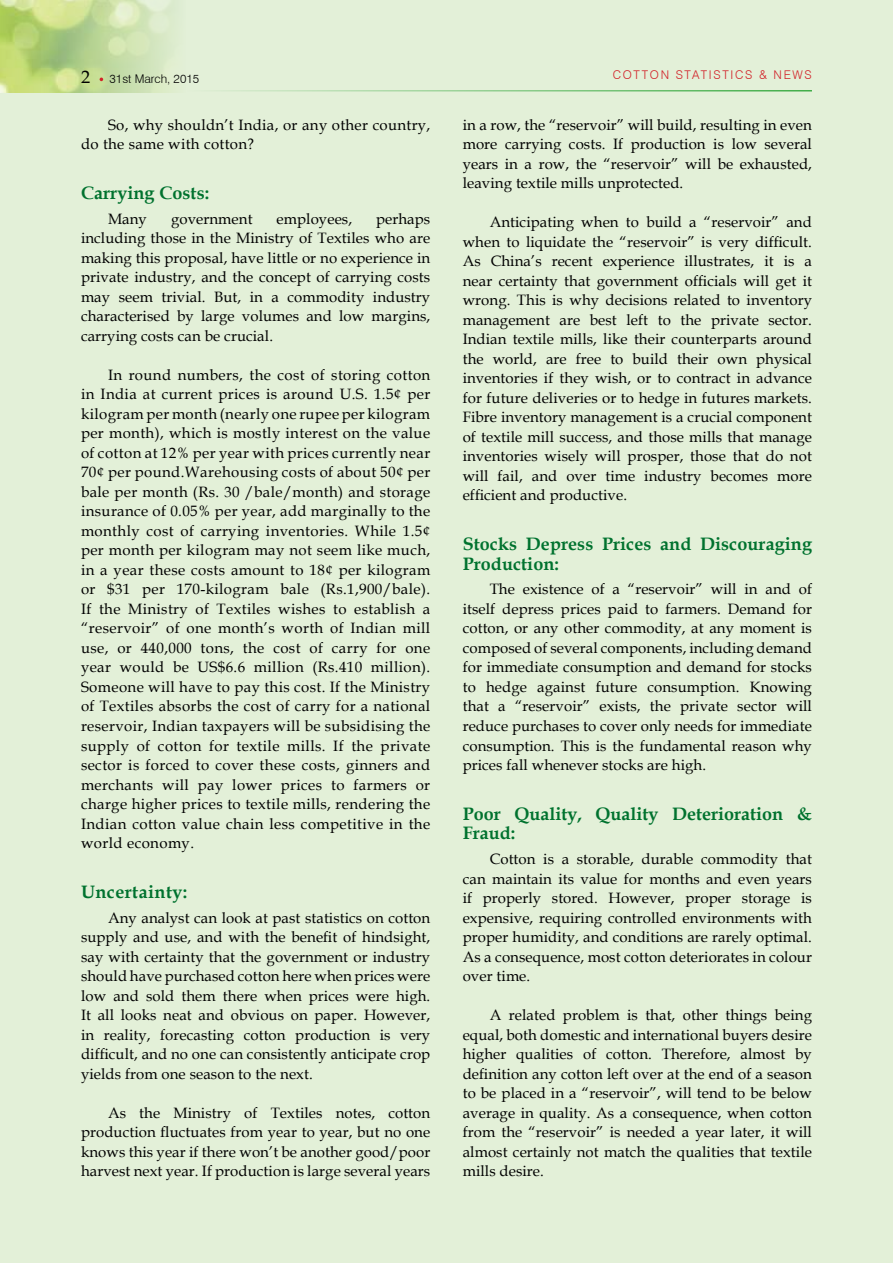
<style>
.page{position:relative;width:893px;height:1263px;background:#e3f0d8}
.page>*{position:absolute;margin:0;border:0;box-sizing:border-box;transform-origin:0 0}
.t1{font:700 18px/19.5px "Book Antiqua";letter-spacing:.005em;color:#00722e}
.t2{font:700 18px "Book Antiqua";letter-spacing:.025em;color:#00722e}
.t3{font:18px "Book Antiqua";color:#000}
.t4{font:15px/19.5px "Book Antiqua";letter-spacing:.005em;color:#000;text-align:justify}
.t5{font:300 12px "Swiss 721 BT";letter-spacing:.14em;color:#d2232a}
.t6{font:300 12px "Swiss 721 BT";color:#000}
</style>
<div class="page">
<img style="left:0;top:0;width:175px;height:93px">
<hr style="left:186px;top:90px;width:626px;height:2px;background:#41ad49">
<p class="t3" style="left:81px;top:64px;width:10px">2</p>
<p class="t6" style="left:110px;top:71px;width:91px">31ST MARCH, 2015</p>
<p class="t5" style="left:613px;top:67px;width:132px">COTTON STATISTICS</p>
<p class="t5" style="left:759px;top:67px;width:53px">&amp; N EWS</p>
<p class="t4" style="left:81px;top:115px;width:351px;text-indent:27px">So, why shouldn’t India, or any other country, do the same with cotton?</p>
<p class="t1" style="left:81px;top:183px;width:130px">Carrying Costs:</p>
<p class="t4" style="left:108px;top:209px;width:40px">Many</p>
<p class="t4" style="left:171px;top:209px;width:83px">government</p>
<p class="t4" style="left:277px;top:209px;width:77px">employees,</p>
<p class="t4" style="left:463px;top:115px;width:351px">in a row, the “reservoir” will build, resulting in even more carrying costs. If production is low several years in a row, the “reservoir” will be exhausted, leaving textile mills unprotected.</p>
<p class="t4" style="left:463px;top:212px;width:351px;text-indent:27px">Anticipating when to build a “reservoir” and when to liquidate the “reservoir” is very difficult.<br>As China’s recent experience illustrates, it is a near certainty that government officials will get it wrong. This is why decisions related to inventory management are best left to the private sector.<br>Indian textile mills, like their counterparts around the world, are free to build their own physical inventories if they wish, or to contract in advance for future deliveries or to hedge in futures markets.<br>Fibre inventory management is a crucial component of textile mill success, and those mills that manage inventories wisely will prosper, those that do not will fail, and over time industry becomes more efficient and productive.</p>
<p class="t1" style="left:463px;top:534px;width:351px">Stocks Depress Prices and Discouraging<br>Production:</p>
<p class="t4" style="left:463px;top:579px;width:351px;text-indent:27px">The existence of a “reservoir” will in and of itself depress prices paid to farmers. Demand for cotton, or any other commodity, at any moment is composed of several components, including demand for immediate consumption and demand for stocks to hedge against future consumption. Knowing that a “reservoir” exists, the private sector will reduce purchases to cover only needs for immediate consumption. This is the fundamental reason why prices fall whenever stocks are high.</p>
<p class="t1" style="left:463px;top:804px;width:351px">Poor Quality, Quality Deterioration &amp;<br>Fraud:</p>
<p class="t4" style="left:463px;top:849px;width:351px;text-indent:27px">Cotton is a storable, durable commodity that can maintain its value for months and even years if properly stored. However, proper storage is expensive, requiring controlled environments with proper humidity, and conditions are rarely optimal.<br>As a consequence, most cotton deteriorates in colour over time.</p>
<p class="t4" style="left:463px;top:1005px;width:351px;text-indent:27px">A related problem is that, other things being equal, both domestic and international buyers desire higher qualities of cotton. Therefore, almost by definition any cotton left over at the end of a season to be placed in a “reservoir”, will tend to be below average in quality. As a consequence, when cotton from the “reservoir” is needed a year later, it will almost certainly not match the qualities that textile mills desire.</p>
<p class="t4" style="left:81px;top:209px;width:351px;text-indent:295px">perhaps including those in the Ministry of Textiles who are making this proposal, have little or no experience in private industry, and the concept of carrying costs may seem trivial. But, in a commodity industry characterised by large volumes and low margins, carrying costs can be crucial.</p>
<p class="t4" style="left:81px;top:365px;width:351px;text-indent:27px">In round numbers, the cost of storing cotton in India at current prices is around U.S. 1.5¢ per kilogram per month (nearly one rupee per kilogram per month), which is mostly interest on the value of cotton at 12% per year with prices currently near 70¢ per pound.Warehousing costs of about 50¢ per bale per month (Rs. 30 /bale/month) and storage insurance of 0.05% per year, add marginally to the monthly cost of carrying inventories. While 1.5¢ per month per kilogram may not seem like much, in a year these costs amount to 18¢ per kilogram or $31 per 170-kilogram bale (Rs.1,900/bale).<br>If the Ministry of Textiles wishes to establish a “reservoir” of one month’s worth of Indian mill use, or 440,000 tons, the cost of carry for one year would be US$6.6 million (Rs.410 million).<br>Someone will have to pay this cost. If the Ministry of Textiles absorbs the cost of carry for a national reservoir, Indian taxpayers will be subsidising the supply of cotton for textile mills. If the private sector is forced to cover these costs, ginners and merchants will pay lower prices to farmers or charge higher prices to textile mills, rendering the Indian cotton value chain less competitive in the world economy.</p>
<p class="t2" style="left:81px;top:879px;width:108px">Uncertainty:</p>
<p class="t4" style="left:81px;top:907px;width:351px;text-indent:27px">Any analyst can look at past statistics on cotton supply and use, and with the benefit of hindsight, say with certainty that the government or industry should have purchased cotton here when prices were low and sold them there when prices were high.<br>It all looks neat and obvious on paper. However, in reality, forecasting cotton production is very difficult, and no one can consistently anticipate crop yields from one season to the next.</p>
<p class="t4" style="left:81px;top:1102px;width:351px;text-indent:27px">As the Ministry of Textiles notes, cotton production fluctuates from year to year, but no one knows this year if there won’t be another good/poor harvest next year. If production is large several years</p>
</div>
